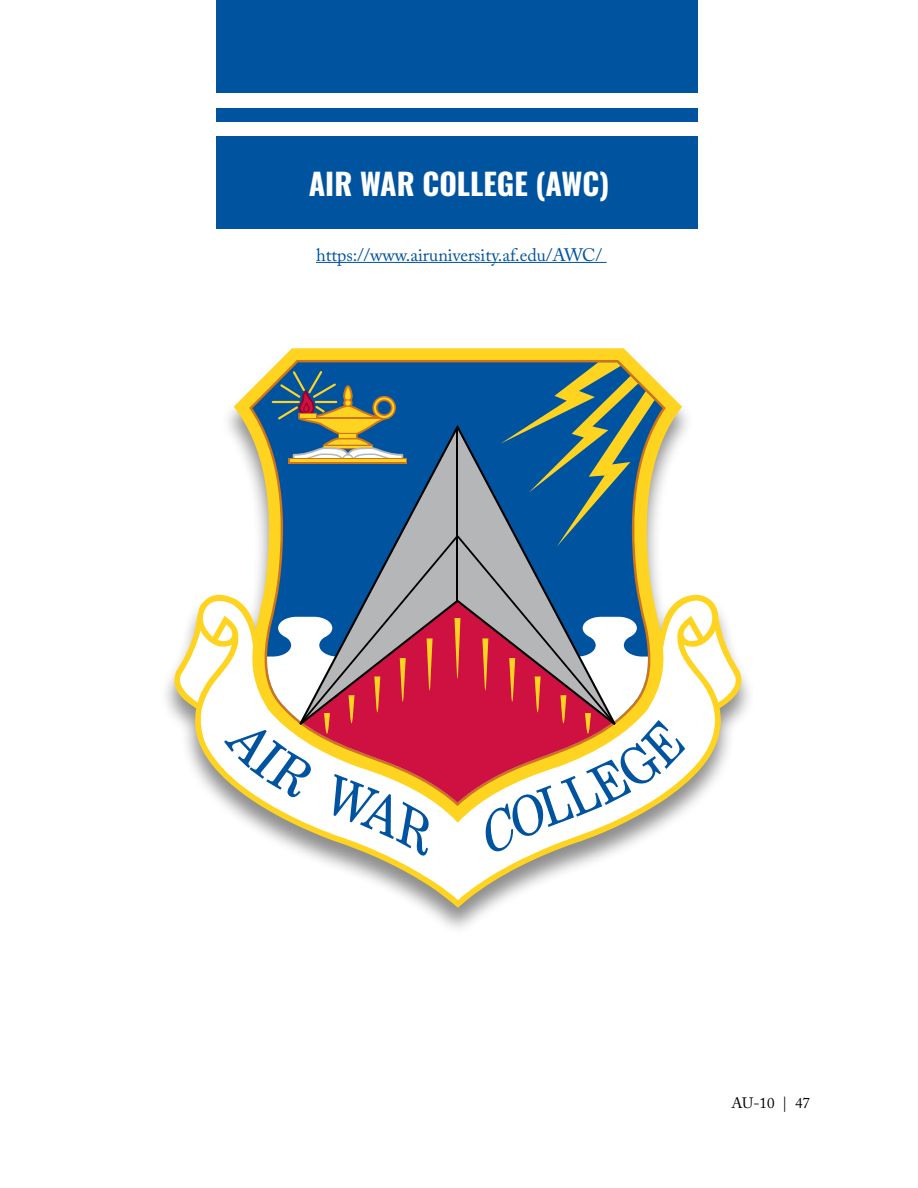
<style>
.page{position:relative;width:918px;height:1188px;background:#fff}
.page>*{position:absolute;margin:0;border:0;box-sizing:border-box;transform-origin:0 0}
.t1{font:700 30px "Oswald";color:#fff}
.t2{font:18px "Adobe Caslon Pro";color:#00539f}
.t3{font:15px "Adobe Caslon Pro";color:#000}
</style>
<div class="page">
<div style="left:216px;top:136px;width:482px;height:93px;background:#00539f"></div>
<div style="left:216px;top:0;width:482px;height:93px;background:#00539f"></div>
<div style="left:216px;top:108px;width:482px;height:14px;background:#00539f"></div>
<hr style="left:316px;top:262px;width:291px;height:1px;background:#00539f">
<svg style="left:170px;top:348px;width:577px;height:560px"></svg>
<svg style="left:252px;top:362px;width:411px;height:230px;background:#628791"></svg>
<svg style="left:174px;top:625px;width:26px;height:77px"></svg>
<svg style="left:200px;top:592px;width:522px;height:308px"></svg>
<svg style="left:501px;top:362px;width:154px;height:185px;background:#608275"></svg>
<svg style="left:303px;top:429px;width:309px;height:106px;background:#316c9a"></svg>
<svg style="left:299px;top:535px;width:316px;height:190px;background:#806c8f"></svg>
<hr style="left:457px;top:427px;width:1px;height:174px;background:#000">
<svg style="left:454px;top:618px;width:6px;height:61px"></svg>
<svg style="left:427px;top:638px;width:6px;height:53px"></svg>
<svg style="left:400px;top:658px;width:6px;height:44px"></svg>
<svg style="left:374px;top:676px;width:6px;height:37px"></svg>
<svg style="left:349px;top:695px;width:6px;height:29px"></svg>
<svg style="left:324px;top:713px;width:6px;height:21px"></svg>
<hr style="left:272px;top:401px;width:28px;height:2px;background:#ffd420">
<svg style="left:278px;top:371px;width:125px;height:90px;background:#537680"></svg>
<svg style="left:289px;top:458px;width:118px;height:6px"></svg>
<hr style="left:290px;top:460px;width:116px;height:2px;background:#ffd420">
<svg style="left:224px;top:730px;width:89px;height:69px"></svg>
<svg style="left:334px;top:774px;width:96px;height:83px"></svg>
<svg style="left:482px;top:625px;width:256px;height:229px"></svg>
<h1 class="t1" style="left:309px;top:168px;width:302px">AIR WAR COLLEGE (AWC)</h1>
<p class="t2" style="left:316px;top:244px;width:287px">https://www.airuniversity.af.edu/AWC/</p>
<p class="t3" style="left:731px;top:1094px;width:80px">AU-10 | 47</p>
</div>
